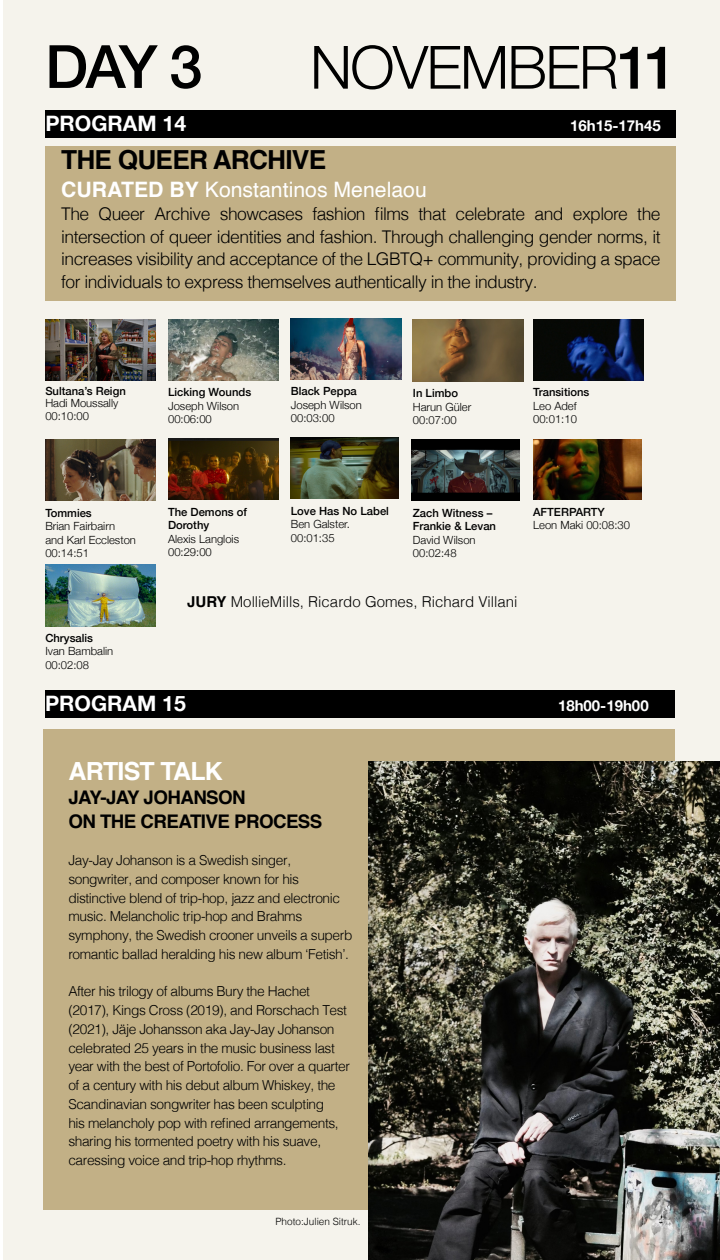
<style>
.page{position:relative;width:720px;height:1260px;background:#fff}
.page>*{position:absolute;margin:0;border:0;box-sizing:border-box;transform-origin:0 0}
.t1{font:300 59.75px "Helvetica Neue";letter-spacing:-.03em;color:#000}
.t2{font:500 59.75px "Helvetica Neue";color:#000}
.t3{font:700 26.25px "Helvetica";letter-spacing:-.03em;color:#000}
.t4{font:700 25px "Helvetica";letter-spacing:-.03em;color:#fff}
.t5{font:21.25px "Helvetica";color:#fff}
.t6{font:700 21.25px "Helvetica Neue";color:#fff}
.t7{font:700 18.75px "Helvetica";letter-spacing:-.03em;color:#000}
.t8{font:300 17.5px/22.5px "Helvetica";letter-spacing:-.03em;color:#000;text-align:justify}
.t9{font:300 15px "Helvetica";color:#000}
.t10{font:700 15px "Helvetica Neue";color:#fff}
.t11{font:300 13.75px/18.8px "Helvetica";letter-spacing:-.03em;color:#000}
.t12{font:300 11.25px/13.5px "Helvetica Neue";color:#000}
.t13{font:500 11.25px/13.5px "Helvetica Neue";color:#000}
.t14{font:300 10px "Helvetica";color:#000}
.s1{font-weight:500}
.s2{font-weight:700}
</style>
<div class="page">
<div style="left:3px;top:0;width:717px;height:1260px;background:#f5f3ec"></div>
<img style="left:413px;top:320px;width:110px;height:61px">
<img style="left:533px;top:320px;width:111px;height:60px">
<img style="left:412px;top:440px;width:108px;height:61px">
<img style="left:533px;top:440px;width:109px;height:60px">
<img style="left:45px;top:320px;width:111px;height:61px">
<img style="left:168px;top:319px;width:110px;height:61px">
<img style="left:45px;top:439px;width:111px;height:62px">
<img style="left:168px;top:438px;width:110px;height:62px">
<img style="left:45px;top:565px;width:111px;height:61px">
<img style="left:291px;top:318px;width:110px;height:61px">
<img style="left:291px;top:438px;width:108px;height:61px">
<div style="left:45px;top:110px;width:630px;height:28px;background:#000"></div>
<div style="left:45px;top:146px;width:630px;height:155px;background:#c2b086"></div>
<div style="left:45px;top:690px;width:630px;height:28px;background:#000"></div>
<div style="left:44px;top:729px;width:631px;height:481px;background:#c2b086"></div>
<img style="left:368px;top:761px;width:352px;height:499px">
<p class="t2" style="left:45px;top:19px;width:159px">DAY 3</p>
<p class="t1" style="left:310px;top:19px;width:369px">NOVEMBER<span class="s1">11</span></p>
<p class="t6" style="left:45px;top:106px;width:142px">PROGRAM 14</p>
<p class="t10" style="left:570px;top:113px;width:92px">16h15-17h45</p>
<p class="t3" style="left:61px;top:139px;width:266px">THE QUEER ARCHIVE</p>
<p class="t8" style="left:61px;top:202px;width:601px">The Queer Archive showcases fashion films that celebrate and explore the intersection of queer identities and fashion. Through challenging gender norms, it increases visibility and acceptance of the LGBTQ+ community, providing a space for individuals to express themselves authentically in the industry.</p>
<p class="t5" style="left:61px;top:173px;width:367px"><span class="s2">CURATED BY</span> Konstantinos Menelaou</p>
<p class="t13" style="left:45px;top:383px;width:82px">Sultana’s Reign</p>
<p class="t12" style="left:45px;top:396px;width:74px;line-height:12.5px">Hadi Moussally<br>00:10:00</p>
<p class="t13" style="left:168px;top:385px;width:85px">Licking Wounds</p>
<p class="t12" style="left:168px;top:398px;width:73px">Joseph Wilson<br>00:06:00</p>
<p class="t13" style="left:291px;top:384px;width:68px">Black Peppa</p>
<p class="t12" style="left:291px;top:397px;width:73px">Joseph Wilson</p>
<p class="t12" style="left:291px;top:411px;width:45px">00:03:00</p>
<p class="t13" style="left:413px;top:385px;width:47px">In Limbo</p>
<p class="t12" style="left:413px;top:399px;width:60px">Harun Güler<br>00:07:00</p>
<p class="t13" style="left:533px;top:385px;width:58px">Transitions</p>
<p class="t12" style="left:533px;top:398px;width:45px">Leo Adef</p>
<p class="t12" style="left:533px;top:412px;width:45px">00:01:10</p>
<p class="t13" style="left:45px;top:505px;width:48px">Tommies</p>
<p class="t12" style="left:45px;top:518px;width:71px">Brian Fairbairn</p>
<p class="t12" style="left:45px;top:532px;width:92px">and Karl Eccleston</p>
<p class="t12" style="left:45px;top:545px;width:45px">00:14:51</p>
<p class="t13" style="left:45px;top:630px;width:49px">Chrysalis</p>
<p class="t12" style="left:45px;top:644px;width:69px">Ivan Bambalin<br>00:02:08</p>
<p class="t13" style="left:168px;top:504px;width:80px">The Demons of<br>Dorothy</p>
<p class="t12" style="left:168px;top:531px;width:73px">Alexis Langlois<br>00:29:00</p>
<p class="t13" style="left:291px;top:503px;width:100px">Love Has No Label</p>
<p class="t12" style="left:291px;top:517px;width:60px">Ben Galster.<br>00:01:35</p>
<p class="t13" style="left:413px;top:505px;width:85px">Zach Witness –<br>Frankie &amp; Levan</p>
<p class="t12" style="left:413px;top:532px;width:64px">David Wilson<br>00:02:48</p>
<p class="t9" style="left:187px;top:589px;width:332px"><span class="s2">JURY</span> MollieMills, Ricardo Gomes, Richard Villani</p>
<p class="t13" style="left:533px;top:504px;width:73px">AFTERPARTY</p>
<p class="t12" style="left:533px;top:518px;width:98px">Leon Maki 00:08:30</p>
<p class="t6" style="left:45px;top:686px;width:142px">PROGRAM 15</p>
<p class="t10" style="left:558px;top:694px;width:92px">18h00-19h00</p>
<p class="t4" style="left:68px;top:751px;width:156px">ARTIST TALK</p>
<p class="t7" style="left:68px;top:782px;width:179px">JAY-JAY JOHANSON</p>
<p class="t7" style="left:68px;top:806px;width:255px">ON THE CREATIVE PROCESS</p>
<p class="t11" style="left:68px;top:850px;width:286px">Jay-Jay Johanson is a Swedish singer, songwriter, and composer known for his distinctive blend of trip-hop, jazz and electronic music. Melancholic trip-hop and Brahms symphony, the Swedish crooner unveils a superb romantic ballad heralding his new album ‘Fetish’.</p>
<p class="t11" style="left:68px;top:981px;width:283px">After his trilogy of albums Bury the Hachet (2017), Kings Cross (2019), and Rorschach Test (2021), Jäje Johansson aka Jay-Jay Johanson celebrated 25 years in the music business last year with the best of Portofolio. For over a quarter of a century with his debut album Whiskey, the Scandinavian songwriter has been sculpting<br>his melancholy pop with refined arrangements, sharing his tormented poetry with his suave, caressing voice and trip-hop rhythms.</p>
<p class="t14" style="left:276px;top:1213px;width:87px">Photo:Julien Sitruk.</p>
</div>
